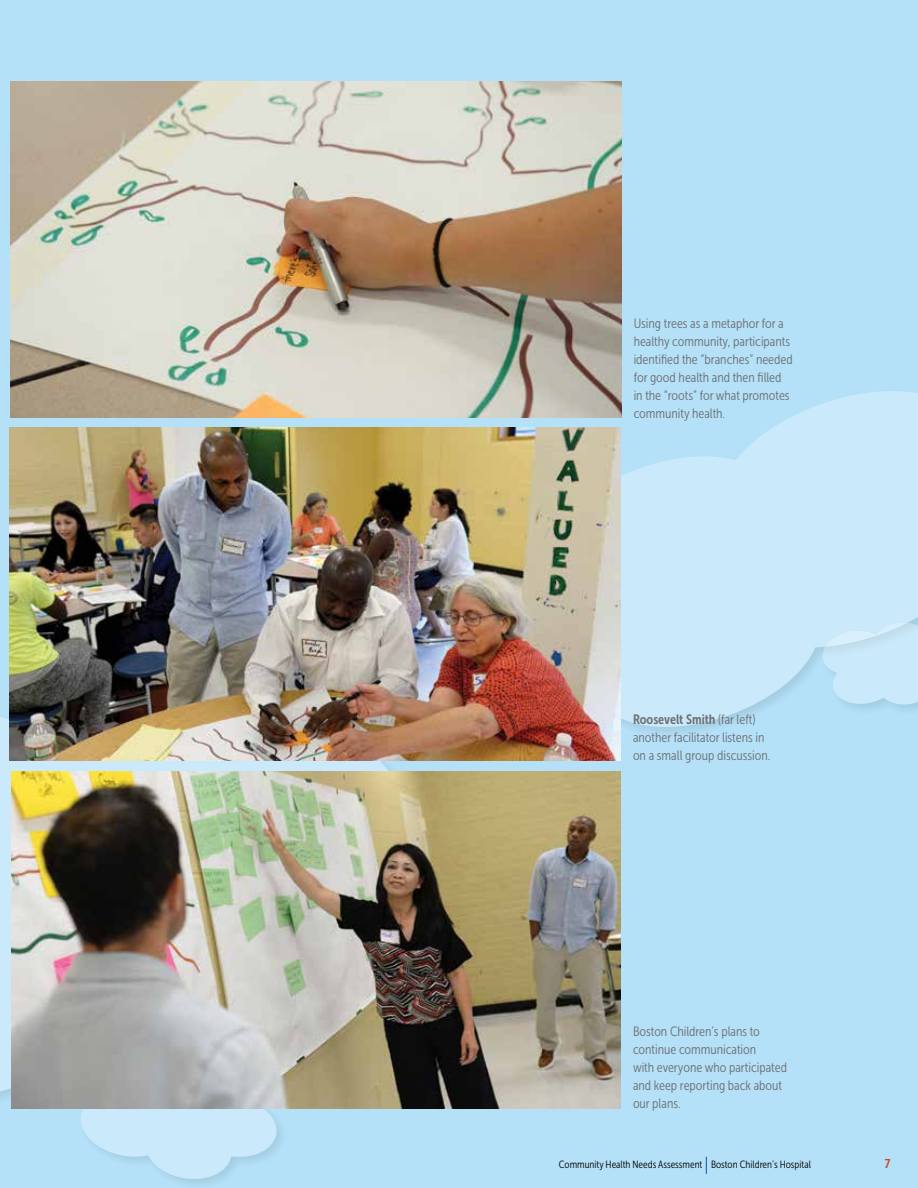
<style>
.page{position:relative;width:918px;height:1188px;background:#b4e1f8}
.page>*{position:absolute;margin:0;border:0;box-sizing:border-box;transform-origin:0 0}
.t1{font:13.5px/18px "Museo Sans Cond 300";color:#6d6e71}
.t2{font:13.5px "Museo Sans Cond 700";color:#6d6e71}
.t3{font:12.75px "Museo Sans Cond 700";color:#cb4629}
.t4{font:10.5px "Museo Sans Cond 300";color:#000}
.s1{font-family:"Museo Sans Cond 300"}
.s2{font-size:18px;color:#00529a}
</style>
<div class="page">
<svg style="left:463px;top:391px;width:455px;height:341px;fill:#cae9fa"></svg>
<div style="left:820px;top:620px;width:98px;height:96px;background:#b2dff6"></div>
<svg style="left:821px;top:621px;width:97px;height:85px"></svg>
<svg style="left:0;top:706px;width:404px;height:392px;fill:#cae9fa"></svg>
<svg style="left:78px;top:1108px;width:201px;height:74px"></svg>
<img style="left:10px;top:81px;width:612px;height:337px">
<img style="left:11px;top:771px;width:610px;height:337px">
<img style="left:10px;top:428px;width:611px;height:332px">
<p class="t1" style="left:634px;top:315px;width:161px">Using trees as a metaphor for a healthy community, participants identified the “branches” needed for good health and then filled in the “roots” for what promotes community health.</p>
<p class="t2" style="left:633px;top:712px;width:124px">Roosevelt Smith <span class="s1">(far left)</span></p>
<p class="t1" style="left:633px;top:729px;width:139px">another facilitator listens in on a small group discussion.</p>
<p class="t1" style="left:633px;top:1023px;width:156px">Boston Children’s plans to continue communication<br>with everyone who participated and keep reporting back about our plans.</p>
<p class="t4" style="left:559px;top:1158px;width:253px">Community Health Needs Assessment <span class="s2">|</span> Boston Children’s Hospital</p>
<p class="t3" style="left:885px;top:1156px;width:7px">7</p>
</div>
